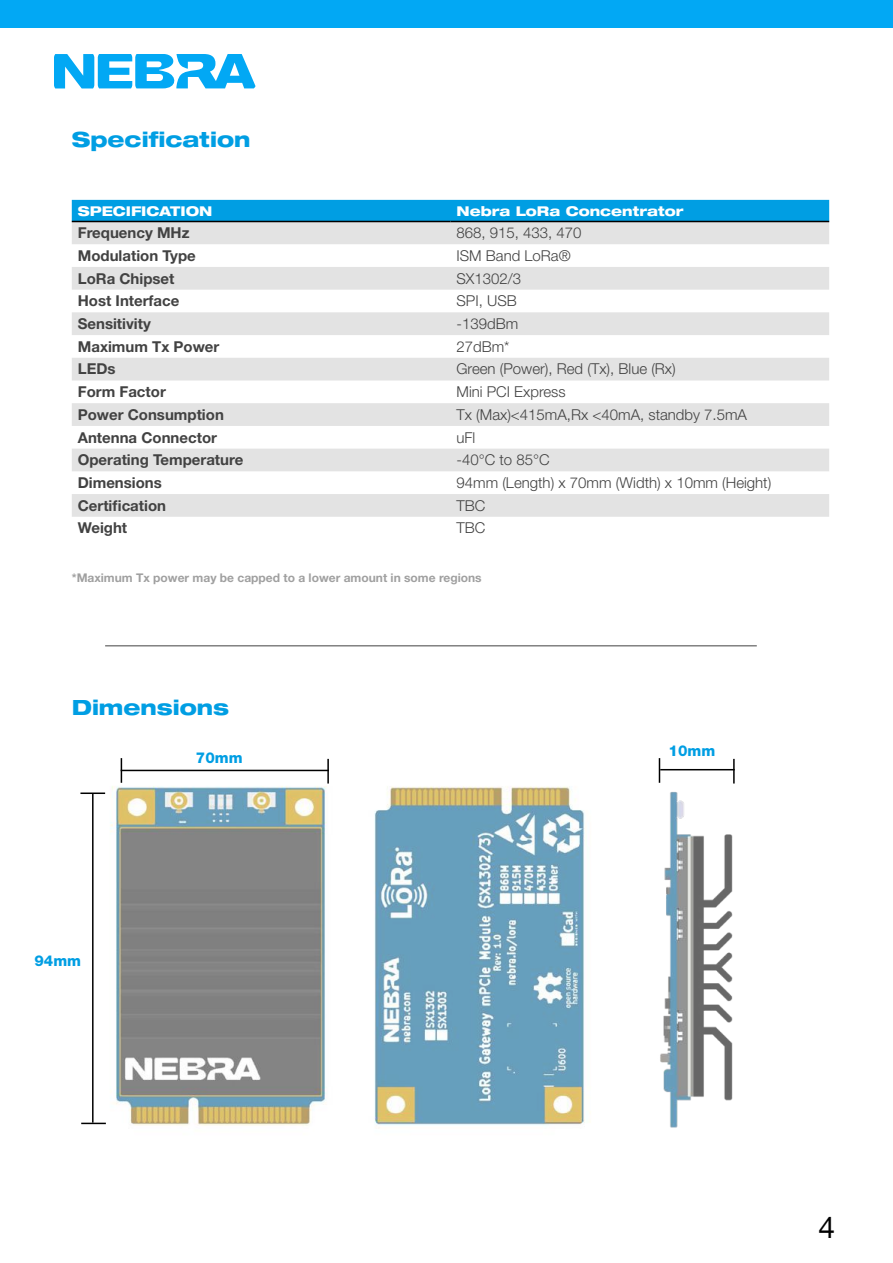
<style>
.page{position:relative;width:893px;height:1263px;background:#fff}
.page>*{position:absolute;margin:0;border:0;box-sizing:border-box;transform-origin:0 0}
.t1{font:30px "Helvetica Neue";color:#000}
.t2{font:800 expanded 21px "Helvetica Neue LT Std";color:#009ee3}
.t3{font:300 15px "Helvetica Neue LT Std";color:#424242}
.t4{font:700 15px "Helvetica Neue LT Std";color:#424242}
.t5{font:800 15px "Helvetica Neue LT Std";color:#009ee3}
.t6{font:800 expanded 13.5px "Helvetica Neue LT Std";color:#fff}
.t7{font:700 12px "Helvetica Neue LT Std";color:#a0a0a0}
</style>
<div class="page">
<svg style="left:54px;top:54px;width:202px;height:34px"></svg>
<div style="left:72px;top:200px;width:757px;height:21px;background:#009ee3"></div>
<svg style="left:72px;top:222px;width:757px;height:295px;fill:#e3e3e3"></svg>
<hr style="left:72px;top:221px;width:378px;height:1px;background:#000">
<hr style="left:450px;top:221px;width:379px;height:1px;background:#000">
<div style="left:0;top:0;width:893px;height:28px;background:#02a8f4"></div>
<img style="left:81px;top:764px;width:505px;height:362px">
<hr style="left:92px;top:794px;width:2px;height:329px;background:#000">
<hr style="left:121px;top:770px;width:208px;height:1px;background:#000">
<hr style="left:80px;top:792px;width:25px;height:2px;background:#000">
<svg style="left:81px;top:1123px;width:25px;height:1px"></svg>
<hr style="left:327px;top:759px;width:2px;height:24px;background:#000">
<svg style="left:121px;top:758px;width:1px;height:25px"></svg>
<hr style="left:105px;top:645px;width:652px;height:1px;background:#424242">
<img style="left:658px;top:764px;width:77px;height:364px">
<hr style="left:660px;top:769px;width:75px;height:1px;background:#000">
<svg style="left:659px;top:758px;width:1px;height:25px"></svg>
<hr style="left:733px;top:759px;width:2px;height:24px;background:#000">
<h2 class="t2" style="left:72px;top:132px;width:180px">Specification</h2>
<p class="t6" style="left:78px;top:205px;width:136px">SPECIFICATION</p>
<p class="t6" style="left:456px;top:205px;width:229px">Nebra LoRa Concentrator</p>
<p class="t4" style="left:78px;top:227px;width:113px">Frequency MHz</p>
<p class="t3" style="left:456px;top:227px;width:127px">868, 915, 433, 470</p>
<p class="t4" style="left:78px;top:250px;width:120px">Modulation Type</p>
<p class="t3" style="left:456px;top:250px;width:116px">ISM Band LoRa®</p>
<p class="t4" style="left:78px;top:273px;width:98px">LoRa Chipset</p>
<p class="t3" style="left:456px;top:273px;width:66px">SX1302/3</p>
<p class="t4" style="left:78px;top:295px;width:103px">Host Interface</p>
<p class="t3" style="left:456px;top:295px;width:62px">SPI, USB</p>
<p class="t4" style="left:78px;top:318px;width:75px">Sensitivity</p>
<p class="t3" style="left:456px;top:318px;width:63px">-139dBm</p>
<p class="t4" style="left:78px;top:341px;width:143px">Maximum Tx Power</p>
<p class="t3" style="left:456px;top:341px;width:55px">27dBm*</p>
<p class="t4" style="left:78px;top:363px;width:39px">LEDs</p>
<p class="t3" style="left:456px;top:364px;width:221px">Green (Power), Red (Tx), Blue (Rx)</p>
<p class="t4" style="left:78px;top:386px;width:90px">Form Factor</p>
<p class="t3" style="left:456px;top:386px;width:111px">Mini PCI Express</p>
<p class="t4" style="left:78px;top:409px;width:148px">Power Consumption</p>
<p class="t3" style="left:456px;top:409px;width:292px">Tx (Max)&lt;415mA,Rx &lt;40mA, standby 7.5mA</p>
<p class="t4" style="left:78px;top:432px;width:141px">Antenna Connector</p>
<p class="t3" style="left:456px;top:432px;width:20px">uFl</p>
<p class="t4" style="left:78px;top:454px;width:167px">Operating Temperature</p>
<p class="t3" style="left:456px;top:454px;width:95px">-40°C to 85°C</p>
<p class="t4" style="left:78px;top:477px;width:86px">Dimensions</p>
<p class="t3" style="left:456px;top:477px;width:316px">94mm (Length) x 70mm (Width) x 10mm (Height)</p>
<p class="t4" style="left:78px;top:500px;width:90px">Certification</p>
<p class="t3" style="left:456px;top:500px;width:30px">TBC</p>
<p class="t4" style="left:78px;top:522px;width:51px">Weight</p>
<p class="t3" style="left:456px;top:522px;width:30px">TBC</p>
<p class="t7" style="left:72px;top:573px;width:411px">*Maximum Tx power may be capped to a lower amount in some regions</p>
<h2 class="t2" style="left:72px;top:699px;width:159px">Dimensions</h2>
<p class="t5" style="left:196px;top:752px;width:48px">70mm</p>
<p class="t5" style="left:34px;top:955px;width:48px">94mm</p>
<p class="t5" style="left:669px;top:745px;width:48px">10mm</p>
<h1 class="t1" style="left:819px;top:1209px;width:18px">4</h1>
</div>
